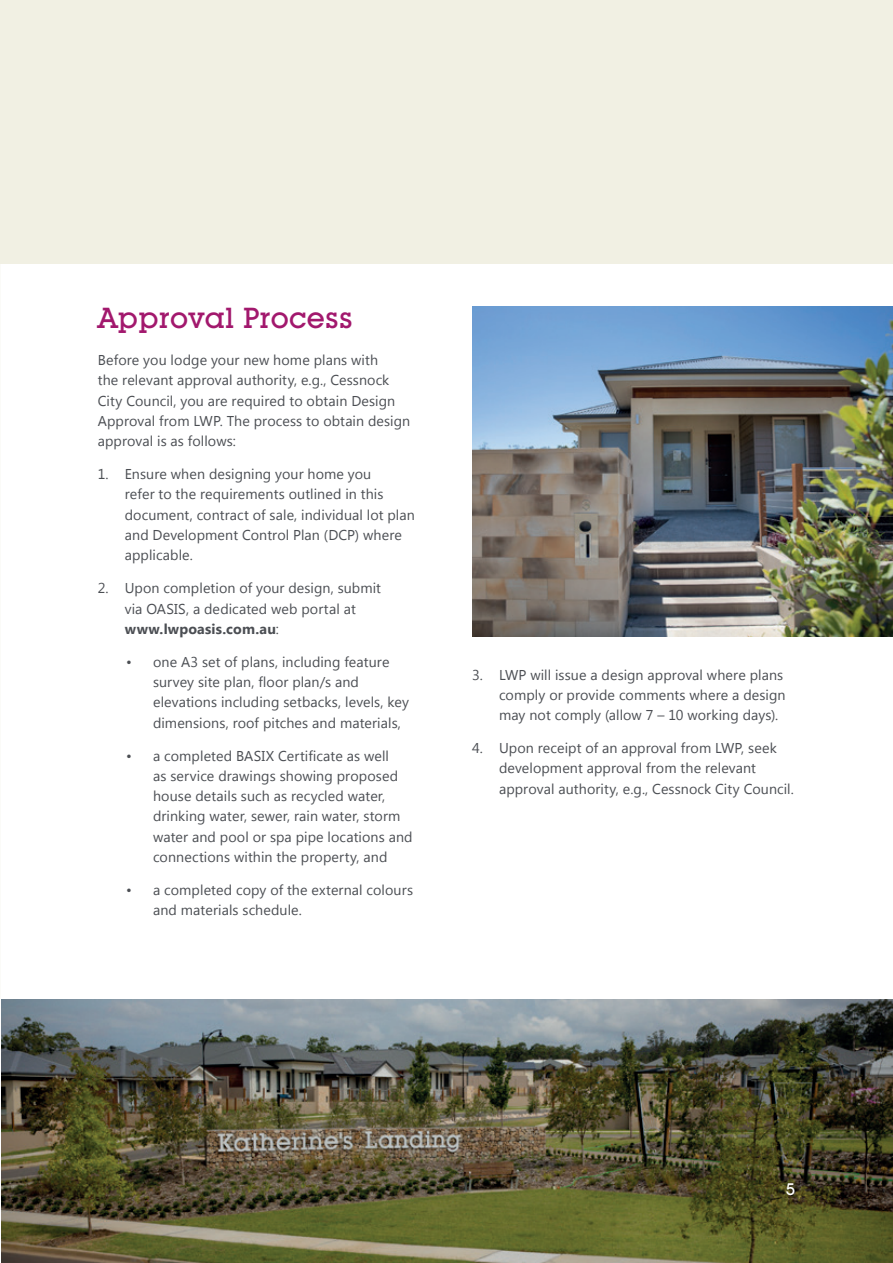
<style>
.page{position:relative;width:893px;height:1263px;background:#fff}
.page>*{position:absolute;margin:0;border:0;box-sizing:border-box;transform-origin:0 0}
.t1{font:500 28.5px "Lubalin Graph IT Cby BT";letter-spacing:.01em;color:#a2186d}
.t2{font:500 16.5px "Lubalin Graph IT Cby BT";color:#fff}
.t3{font:14.25px/20.2px "Segoe UI";letter-spacing:.005em;color:#4b4e53}
.s1{font-weight:700}
</style>
<div class="page">
<img style="left:1px;top:999px;width:892px;height:264px">
<div style="left:0;top:0;width:893px;height:264px;background:#f1f0e3"></div>
<img style="left:472px;top:306px;width:421px;height:331px">
<h1 class="t1" style="left:98px;top:300px;width:257px">Approval Process</h1>
<p class="t3" style="left:98px;top:349px;width:314px">Before you lodge your new home plans with<br>the relevant approval authority, e.g., Cessnock City Council, you are required to obtain Design Approval from LWP. The process to obtain design approval is as follows:</p>
<p class="t3" style="left:125px;top:463px;width:292px;text-indent:-27px">1. Ensure when designing your home you<br>refer to the requirements outlined in this document, contract of sale, individual lot plan and Development Control Plan (DCP) where applicable.</p>
<p class="t3" style="left:125px;top:577px;width:258px;text-indent:-27px">2. Upon completion of your design, submit via OASIS, a dedicated web portal at <span class="s1">www.lwpoasis.com.au</span>:</p>
<p class="t3" style="left:153px;top:651px;width:257px;text-indent:-27px">• one A3 set of plans, including feature survey site plan, floor plan/s and elevations including setbacks, levels, key dimensions, roof pitches and materials,</p>
<p class="t3" style="left:153px;top:745px;width:261px;text-indent:-27px">• a completed BASIX Certificate as well<br>as service drawings showing proposed house details such as recycled water, drinking water, sewer, rain water, storm water and pool or spa pipe locations and connections within the property, and</p>
<p class="t3" style="left:153px;top:879px;width:261px;text-indent:-27px">• a completed copy of the external colours and materials schedule.</p>
<p class="t3" style="left:499px;top:664px;width:288px;text-indent:-27px">3. LWP will issue a design approval where plans comply or provide comments where a design may not comply (allow 7 – 10 working days).</p>
<p class="t3" style="left:499px;top:737px;width:296px;text-indent:-27px">4. Upon receipt of an approval from LWP, seek development approval from the relevant approval authority, e.g., Cessnock City Council.</p>
<p class="t2" style="left:786px;top:1179px;width:11px">5</p>
</div>
